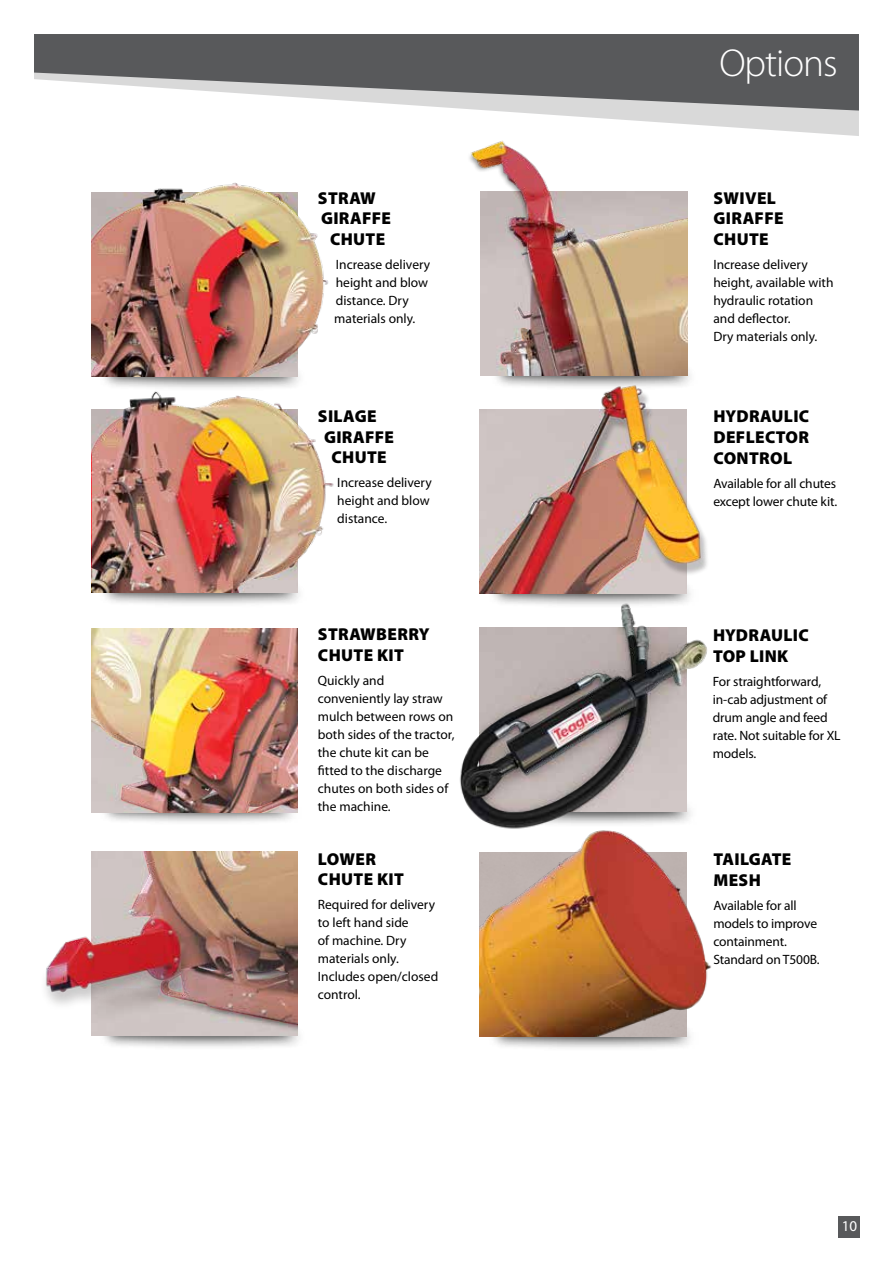
<style>
.page{position:relative;width:893px;height:1263px;background:#fff}
.page>*{position:absolute;margin:0;border:0;box-sizing:border-box;transform-origin:0 0}
.t1{font:300 39px "Myriad Pro";letter-spacing:-.025em;color:#fff}
.t2{font:900 17.25px/20.7px "Myriad Pro";letter-spacing:.02em;color:#000}
.t3{font:15px "Myriad Pro";color:#fff}
.t4{font:13.5px/18px "Myriad Pro";color:#000}
</style>
<div class="page">
<div style="left:488px;top:905px;width:211px;height:146px;background:#000;opacity:.75"></div>
<div style="left:99px;top:462px;width:208px;height:146px;background:#000;opacity:.75"></div>
<div style="left:99px;top:679px;width:203px;height:146px;background:#000;opacity:.75"></div>
<img style="left:91px;top:628px;width:207px;height:184px">
<div style="left:488px;top:462px;width:211px;height:146px;background:#000;opacity:.75"></div>
<div style="left:99px;top:245px;width:208px;height:146px;background:#000;opacity:.75"></div>
<div style="left:839px;top:1216px;width:21px;height:21px;background:#58595b"></div>
<svg style="left:688px;top:111px;width:171px;height:25px;fill:#d9d9d9"></svg>
<svg style="left:34px;top:34px;width:825px;height:77px;background:#7d7e7f"></svg>
<img style="left:459px;top:597px;width:248px;height:222px">
<img style="left:91px;top:182px;width:237px;height:195px">
<img style="left:92px;top:383px;width:242px;height:210px">
<img style="left:480px;top:390px;width:227px;height:203px">
<img style="left:480px;top:776px;width:231px;height:260px">
<img style="left:45px;top:852px;width:253px;height:195px">
<div style="left:490px;top:244px;width:209px;height:146px;background:#000;opacity:.75"></div>
<img style="left:450px;top:110px;width:238px;height:266px">
<p class="t2" style="left:318px;top:187px;width:59px">STRAW</p>
<p class="t2" style="left:321px;top:207px;width:72px">GIRAFFE</p>
<p class="t2" style="left:330px;top:228px;width:57px">CHUTE</p>
<p class="t4" style="left:334px;top:255px;width:97px">Increase delivery height and blow distance. Dry materials only.</p>
<p class="t2" style="left:318px;top:405px;width:60px">SILAGE</p>
<p class="t2" style="left:324px;top:426px;width:72px">GIRAFFE</p>
<p class="t2" style="left:331px;top:446px;width:57px">CHUTE</p>
<p class="t4" style="left:337px;top:474px;width:96px">Increase delivery height and blow distance.</p>
<p class="t2" style="left:318px;top:623px;width:113px">STRAWBERRY<br>CHUTE KIT</p>
<p class="t4" style="left:318px;top:671px;width:138px">Quickly and conveniently lay straw mulch between rows on both sides of the tractor, the chute kit can be fitted to the discharge chutes on both sides of the machine.</p>
<p class="t2" style="left:318px;top:848px;width:87px">LOWER<br>CHUTE KIT</p>
<p class="t4" style="left:318px;top:895px;width:122px">Required for delivery to left hand side<br>of machine. Dry materials only.<br>Includes open/closed control.</p>
<h1 class="t1" style="left:719px;top:40px;width:120px">Options</h1>
<p class="t2" style="left:713px;top:187px;width:72px">SWIVEL<br>GIRAFFE<br>CHUTE</p>
<p class="t4" style="left:713px;top:255px;width:122px">Increase delivery height, available with hydraulic rotation and deflector.<br>Dry materials only.</p>
<p class="t2" style="left:713px;top:405px;width:97px;text-align:justify">HYDRAULIC DEFLECTOR CONTROL</p>
<p class="t4" style="left:713px;top:474px;width:125px">Available for all chutes except lower chute kit.</p>
<p class="t2" style="left:713px;top:624px;width:97px">HYDRAULIC<br>TOP LINK</p>
<p class="t4" style="left:713px;top:672px;width:129px">For straightforward, in-cab adjustment of drum angle and feed rate. Not suitable for XL models.</p>
<p class="t2" style="left:713px;top:848px;width:79px">TAILGATE<br>MESH</p>
<p class="t4" style="left:713px;top:896px;width:108px">Available for all models to improve containment.<br>Standard on T500B.</p>
<p class="t3" style="left:842px;top:1217px;width:17px">10</p>
</div>
